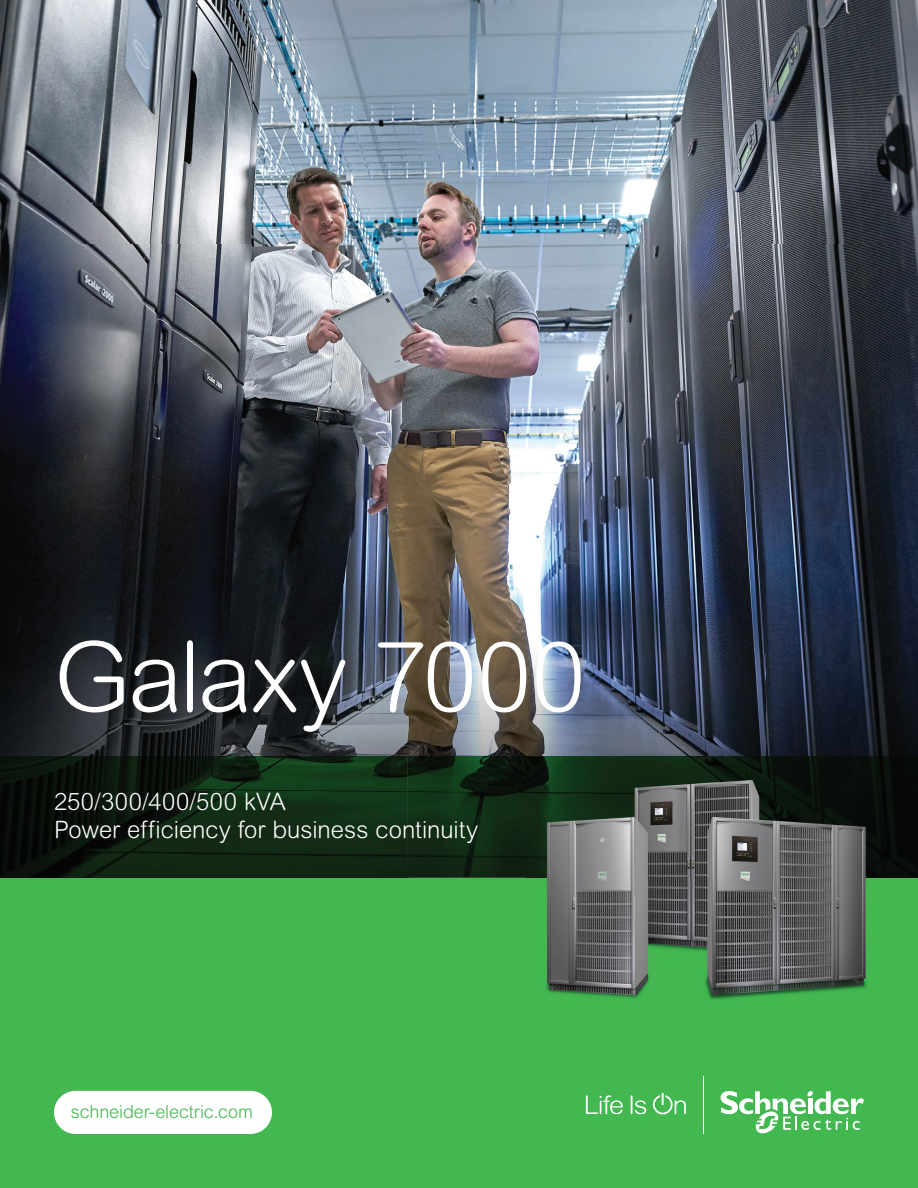
<style>
.page{position:relative;width:918px;height:1188px;background:#fff}
.page>*{position:absolute;margin:0;border:0;box-sizing:border-box;transform-origin:0 0}
.t1{font:300 97.5px "Arial Rounded MT Std";letter-spacing:-.015em;color:#fff}
.t2{font:300 24px/28.5px "Arial Rounded MT Std";color:#fff}
.t3{font:300 18px "Arial MT Std";letter-spacing:-.005em;color:#43b750}
</style>
<div class="page">
<img style="left:0;top:0;width:918px;height:756px">
<img style="left:255px;top:244px;width:510px;height:410px">
<img style="left:765px;top:602px;width:153px;height:154px">
<img style="left:510px;top:654px;width:255px;height:102px">
<div style="left:0;top:878px;width:918px;height:310px;background:#43b750"></div>
<div style="left:54px;top:1091px;width:218px;height:43px;background:#fff;border-radius:22px"></div>
<img style="left:0;top:756px;width:408px;height:122px">
<img style="left:408px;top:756px;width:153px;height:122px">
<img style="left:561px;top:756px;width:357px;height:40px">
<img style="left:876px;top:796px;width:42px;height:82px">
<img style="left:527px;top:764px;width:340px;height:236px">
<img style="left:776px;top:764px;width:100px;height:114px">
<svg style="left:586px;top:1095px;width:37px;height:19px"></svg>
<svg style="left:631px;top:1095px;width:15px;height:19px"></svg>
<svg style="left:653px;top:1093px;width:33px;height:21px"></svg>
<svg style="left:721px;top:1091px;width:143px;height:43px"></svg>
<hr style="left:703px;top:1076px;width:1px;height:58px;background:#fff">
<h1 class="t1" style="left:54px;top:621px;width:533px">Galaxy 7000</h1>
<p class="t2" style="left:54px;top:787px;width:426px">250/300/400/500 kVA<br>Power efficiency for business continuity</p>
<p class="t3" style="left:71px;top:1101px;width:184px">schneider-electric.com</p>
</div>
